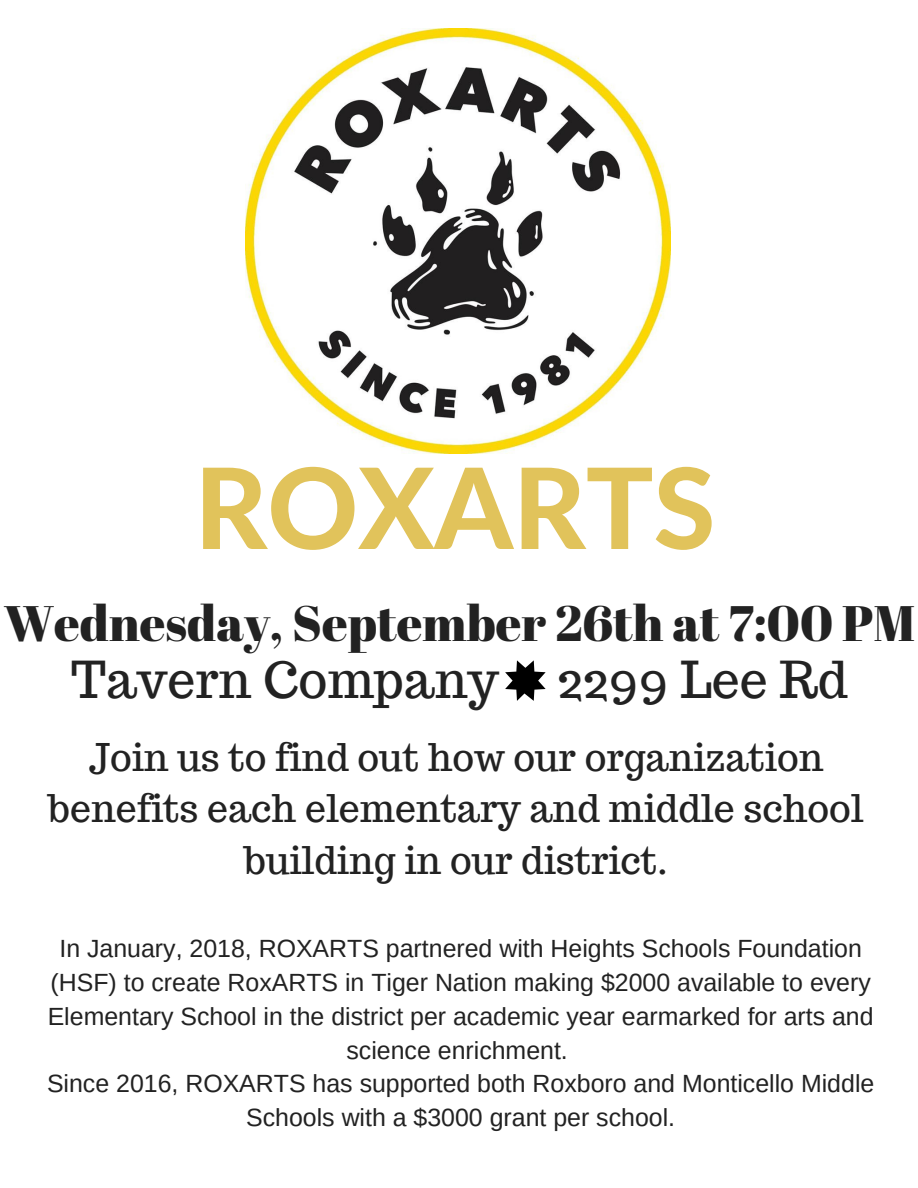
<style>
.page{position:relative;width:918px;height:1188px;background:#fff}
.page>*{position:absolute;margin:0;border:0;box-sizing:border-box;transform-origin:0 0}
.t1{font:800 112.05px "Lato Latin";color:#e1c35b}
.t2{font:49.8px "Abril Fatface";color:#222}
.t3{font:49.8px "Trocchi";color:#222}
.t4{font:37.35px/51.8px "Trocchi";color:#222;text-align:center}
.t5{font:24.9px/33.8px "Arimo";color:#222;text-align:center}
</style>
<div class="page">
<img style="left:245px;top:28px;width:426px;height:425px">
<svg style="left:505px;top:660px;width:41px;height:41px"></svg>
<h1 class="t1" style="left:195px;top:438px;width:522px">ROXARTS</h1>
<h2 class="t2" style="left:4px;top:589px;width:913px">Wednesday, September 26th at 7:00 PM</h2>
<h2 class="t3" style="left:71px;top:647px;width:778px">Tavern Company 2299 Lee Rd</h2>
<h3 class="t4" style="left:49px;top:731px;width:817px">Join us to find out how our organization benefits each elementary and middle school building in our district.</h3>
<p class="t5" style="left:47px;top:932px;width:829px">In January, 2018, ROXARTS partnered with Heights Schools Foundation (HSF) to create RoxARTS in Tiger Nation making $2000 available to every Elementary School in the district per academic year earmarked for arts and science enrichment.<br>Since 2016, ROXARTS has supported both Roxboro and Monticello Middle Schools with a $3000 grant per school.</p>
</div>
